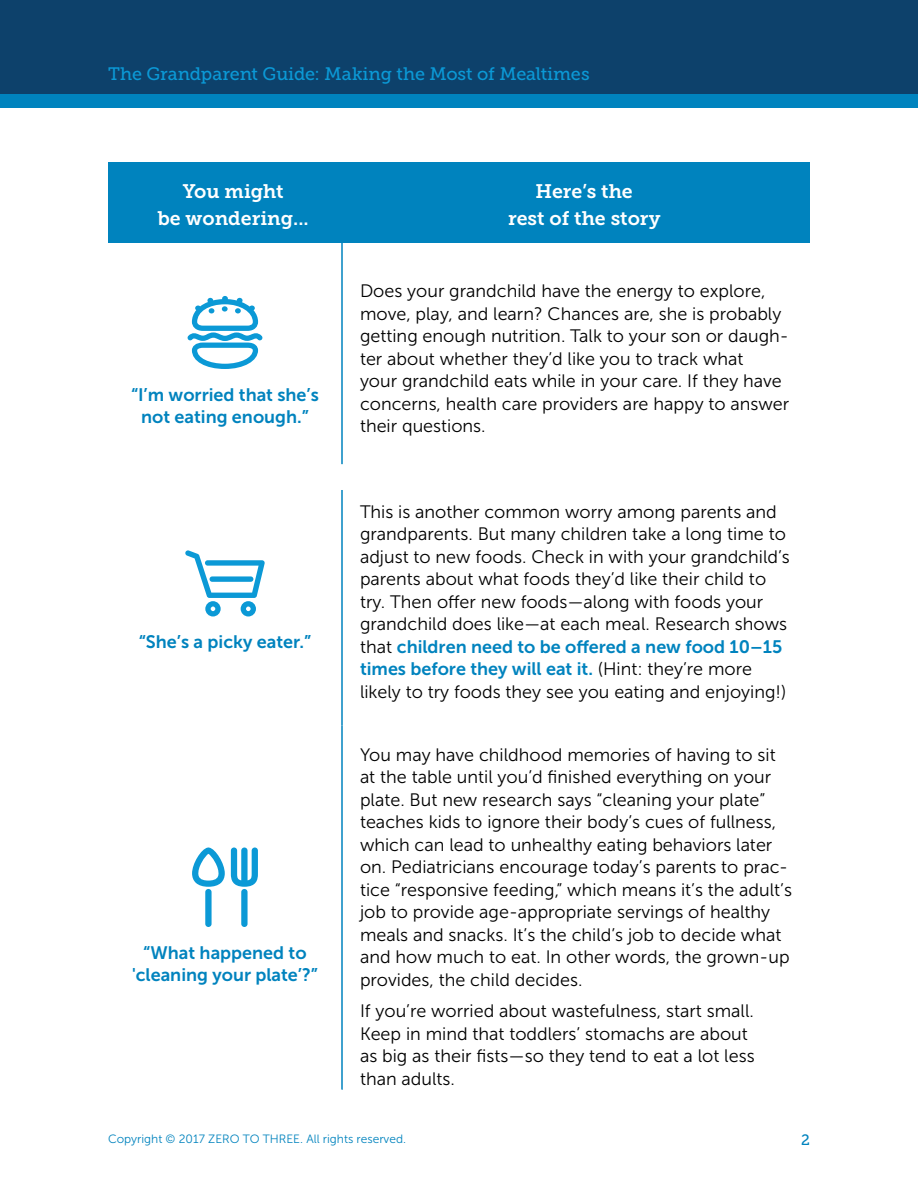
<style>
.page{position:relative;width:918px;height:1188px;background:#fff}
.page>*{position:absolute;margin:0;border:0;box-sizing:border-box;transform-origin:0 0}
.t1{font:19.5px/27px "Museo Slab 700";color:#fff;text-align:center}
.Body_copy{font:18px/22.5px "Museo Sans 300";color:#000}
.Body_copy-2{font:18px/22.5px "Museo Sans 700";color:#0083be;text-align:center}
.t2{font:18px "Museo Slab 500";letter-spacing:-.005em;color:#0b99d6}
.t3{font:15px "Museo Slab 500";color:#0083be}
.t4{font:12px "Museo Sans 300";color:#0083be}
.s1{font-family:"Museo Sans 700";color:#0083be}
</style>
<div class="page">
<div style="left:0;top:81px;width:918px;height:27px;background:#0083be"></div>
<div style="left:0;top:0;width:918px;height:94px;background:#0d416b"></div>
<div style="left:108px;top:162px;width:702px;height:81px;background:#0083be"></div>
<hr style="left:341px;top:162px;width:2px;height:81px;background:#0083be">
<hr style="left:341px;top:243px;width:2px;height:221px;background:#0083be">
<hr style="left:341px;top:490px;width:2px;height:235px;background:#0083be">
<hr style="left:341px;top:725px;width:2px;height:365px;background:#0083be">
<svg style="left:187px;top:296px;width:76px;height:73px"></svg>
<svg style="left:185px;top:550px;width:80px;height:67px"></svg>
<div style="left:205px;top:889px;width:7px;height:38px;background:#0b99d6;border-radius:3px"></div>
<svg style="left:192px;top:848px;width:33px;height:39px"></svg>
<div style="left:241px;top:889px;width:7px;height:38px;background:#0b99d6;border-radius:3px"></div>
<svg style="left:231px;top:848px;width:27px;height:39px"></svg>
<p class="t2" style="left:108px;top:63px;width:483px">The Grandparent Guide: Making the Most of Mealtimes</p>
<h2 class="t1" style="left:158px;top:178px;width:153px">You might<br>be wondering...</h2>
<h2 class="t1" style="left:508px;top:178px;width:154px">Here’s the<br>rest of the story</h2>
<p class="Body_copy-2" style="left:131px;top:383px;width:189px">“I’m worried that she’s not eating enough.”</p>
<p class="Body_copy-2" style="left:139px;top:631px;width:174px">“She’s a picky eater.”</p>
<p class="Body_copy-2" style="left:132px;top:941px;width:187px">“What happened to 'cleaning your plate’?”</p>
<p class="Body_copy" style="left:360px;top:280px;width:431px">Does your grandchild have the energy to explore, move, play, and learn? Chances are, she is probably getting enough nutrition. Talk to your son or daugh&shy;ter about whether they’d like you to track what<br>your grandchild eats while in your care. If they have concerns, health care providers are happy to answer their questions.</p>
<p class="Body_copy" style="left:360px;top:500px;width:431px">This is another common worry among parents and grandparents. But many children take a long time to adjust to new foods. Check in with your grandchild’s parents about what foods they’d like their child to try. Then offer new foods—along with foods your grandchild does like—at each meal. Research shows that <span class="s1">children need to be offered a new food 10–15 times before they will eat it.</span> (Hint: they’re more likely to try foods they see you eating and enjoying!)</p>
<p class="Body_copy" style="left:360px;top:743px;width:434px">You may have childhood memories of having to sit at the table until you’d finished everything on your plate. But new research says “cleaning your plate” teaches kids to ignore their body’s cues of fullness, which can lead to unhealthy eating behaviors later on. Pediatricians encourage today’s parents to prac&shy;tice “responsive feeding,” which means it’s the adult’s job to provide age-appropriate servings of healthy meals and snacks. It’s the child’s job to decide what and how much to eat. In other words, the grown-up provides, the child decides.</p>
<p class="Body_copy" style="left:360px;top:1000px;width:396px">If you’re worried about wastefulness, start small.<br>Keep in mind that toddlers’ stomachs are about as big as their fists—so they tend to eat a lot less than adults.</p>
<p class="t4" style="left:108px;top:1132px;width:300px">Copyright © 2017 ZERO TO THREE. All rights reserved.</p>
<p class="t3" style="left:801px;top:1132px;width:10px">2</p>
</div>
